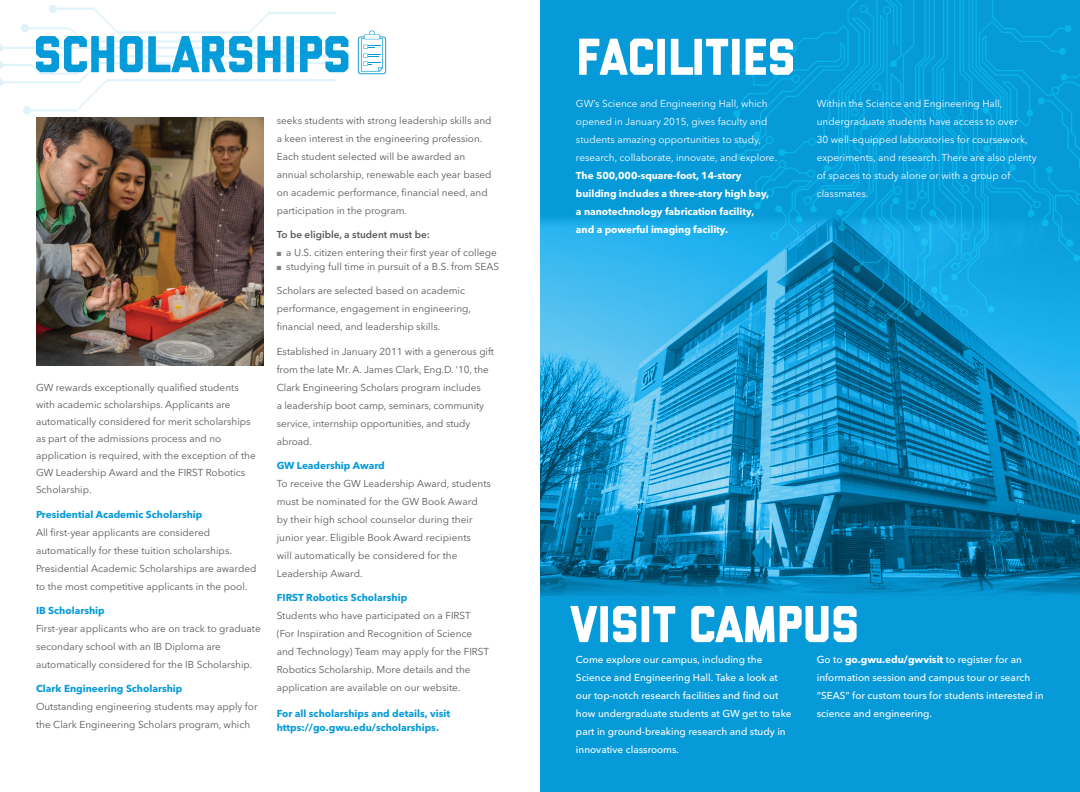
<style>
.page{position:relative;width:1080px;height:792px;background:#fff}
.page>*{position:absolute;margin:0;border:0;box-sizing:border-box;transform-origin:0 0}
.t1{font:51.8px "GW Liberated";letter-spacing:-.005em;color:#fff}
.t2{font:10px/18px "Avenir Next LT Pro";color:#57585a}
.t3{font:500 10px/18px "Avenir Next LT Pro";color:#fff}
.t4{font:10px/18px "Avenir Next LT Pro";color:#fff}
.t5{font:700 10px/14px "Avenir Next LT Pro";color:#069ad9}
.t6{font:700 10px/18px "Avenir Next LT Pro";letter-spacing:-.005em;color:#fff}
.t7{font:600 10px "Avenir Next LT Pro";color:#57585a}
.s1{color:#808285}
.s2{font-weight:700}
</style>
<div class="page">
<img style="left:36px;top:117px;width:227px;height:249px">
<div style="left:540px;top:0;width:540px;height:792px;background:#069ad9"></div>
<img style="left:540px;top:219px;width:540px;height:377px">
<svg style="left:579px;top:0;width:501px;height:328px"></svg>
<svg style="left:0;top:5px;width:348px;height:110px"></svg>
<svg style="left:358px;top:30px;width:28px;height:44px"></svg>
<p class="t2" style="left:36px;top:380px;width:221px;line-height:17px">GW rewards exceptionally qualified students with academic scholarships. Applicants are automatically considered for merit scholarships as part of the admissions process and no application is required, with the exception of the GW Leadership Award and the FIRST Robotics Scholarship.</p>
<p class="t5" style="left:36px;top:507px;width:168px">Presidential Academic Scholarship</p>
<p class="t2" style="left:36px;top:523px;width:222px">All first-year applicants are considered automatically for these tuition scholarships.<br>Presidential Academic Scholarships are awarded to the most competitive applicants in the pool.</p>
<p class="t5" style="left:36px;top:604px;width:70px">IB Scholarship</p>
<p class="t2" style="left:36px;top:620px;width:226px">First-year applicants who are on track to graduate secondary school with an IB Diploma are automatically considered for the IB Scholarship.</p>
<p class="t5" style="left:36px;top:682px;width:148px">Clark Engineering Scholarship</p>
<p class="t2" style="left:36px;top:698px;width:223px">Outstanding engineering students may apply for the Clark Engineering Scholars program, which</p>
<p class="t2" style="left:277px;top:111px;width:216px">seeks students with strong leadership skills and a keen interest in the engineering profession.<br>Each student selected will be awarded an annual scholarship, renewable each year based on academic performance, financial need, and participation in the program.</p>
<p class="t7" style="left:277px;top:229px;width:155px">To be eligible, a student must be:</p>
<p class="t2" style="left:277px;top:244px;width:222px"><span class="s1">■</span> a U.S. citizen entering their first year of college</p>
<p class="t2" style="left:277px;top:258px;width:224px"><span class="s1">■</span> studying full time in pursuit of a B.S. from SEAS</p>
<p class="t2" style="left:277px;top:282px;width:196px">Scholars are selected based on academic performance, engagement in engineering, financial need, and leadership skills.</p>
<p class="t2" style="left:277px;top:342px;width:219px">Established in January 2011 with a generous gift from the late Mr. A. James Clark, Eng.D. ’10, the Clark Engineering Scholars program includes<br>a leadership boot camp, seminars, community service, internship opportunities, and study abroad.</p>
<p class="t5" style="left:277px;top:458px;width:110px">GW Leadership Award</p>
<p class="t2" style="left:277px;top:475px;width:216px">To receive the GW Leadership Award, students must be nominated for the GW Book Award by their high school counselor during their junior year. Eligible Book Award recipients<br>will automatically be considered for the Leadership Award.</p>
<p class="t5" style="left:277px;top:591px;width:132px">FIRST Robotics Scholarship</p>
<p class="t2" style="left:277px;top:607px;width:214px">Students who have participated on a FIRST (For Inspiration and Recognition of Science and Technology) Team may apply for the FIRST Robotics Scholarship. More details and the application are available on our website.</p>
<p class="t5" style="left:277px;top:706px;width:175px">For all scholarships and details, visit https://go.gwu.edu/scholarships.</p>
<p class="t4" style="left:576px;top:95px;width:203px">GW’s Science and Engineering Hall, which opened in January 2015, gives faculty and students amazing opportunities to study, research, collaborate, innovate, and explore.</p>
<p class="t6" style="left:576px;top:167px;width:195px">The 500,000-square-foot, 14-story building includes a three-story high bay, a nanotechnology fabrication facility, and a powerful imaging facility.</p>
<p class="t4" style="left:817px;top:95px;width:221px">Within the Science and Engineering Hall, undergraduate students have access to over<br>30 well-equipped laboratories for coursework, experiments, and research. There are also plenty of spaces to study alone or with a group of classmates.</p>
<h1 class="t1" style="left:570px;top:606px;width:291px">VISIT CAMPUS</h1>
<p class="t3" style="left:576px;top:650px;width:217px">Come explore our campus, including the Science and Engineering Hall. Take a look at our top-notch research facilities and find out how undergraduate students at GW get to take part in ground-breaking research and study in innovative classrooms.</p>
<p class="t3" style="left:817px;top:650px;width:228px">Go to <span class="s2">go.gwu.edu/gwvisit</span> to register for an information session and campus tour or search “SEAS” for custom tours for students interested in science and engineering.</p>
</div>
